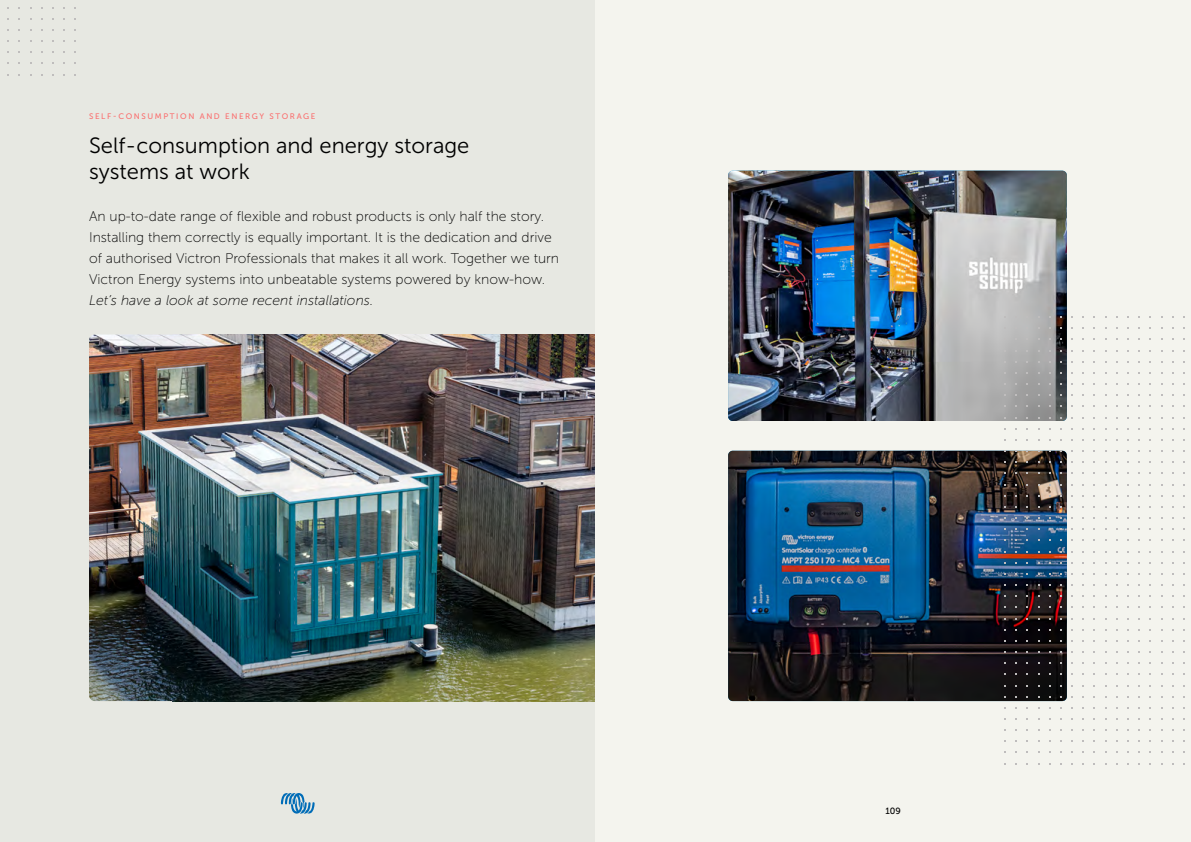
<style>
.page{position:relative;width:1191px;height:842px;background:#fff}
.page>*{position:absolute;margin:0;border:0;box-sizing:border-box;transform-origin:0 0}
.t1{font:22px/26.4px "Museo Sans 300";color:#000}
.t2{font:14px/21px "Museo Sans 100";color:#000}
.t3{font:italic 14px "Museo Sans 100";color:#000}
.t4{font:9px "Museo Sans 500";color:#000}
.t5{font:8px "Museo Sans 500";letter-spacing:.2em;color:#fa7070}
</style>
<div class="page">
<div style="left:0;top:0;width:595px;height:842px;background:#e7e8e2"></div>
<img style="left:530px;top:334px;width:65px;height:367px">
<div style="left:595px;top:0;width:596px;height:842px;background:#f4f4ee"></div>
<img style="left:728px;top:171px;width:338px;height:250px">
<img style="left:728px;top:451px;width:338px;height:250px">
<img style="left:89px;top:334px;width:441px;height:367px">
<svg style="left:281px;top:793px;width:34px;height:21px"></svg>
<p class="t5" style="left:89px;top:112px;width:228px">SELF-CONSUMPTION AND ENERGY STORAGE</p>
<h1 class="t1" style="left:89px;top:132px;width:382px">Self-consumption and energy storage systems at work</h1>
<p class="t2" style="left:89px;top:206px;width:471px">An up-to-date range of flexible and robust products is only half the story.<br>Installing them correctly is equally important. It is the dedication and drive of authorised Victron Professionals that makes it all work. Together we turn Victron Energy systems into unbeatable systems powered by know-how.</p>
<p class="t3" style="left:89px;top:293px;width:286px">Let’s have a look at some recent installations.</p>
<p class="t4" style="left:885px;top:805px;width:17px">109</p>
</div>
